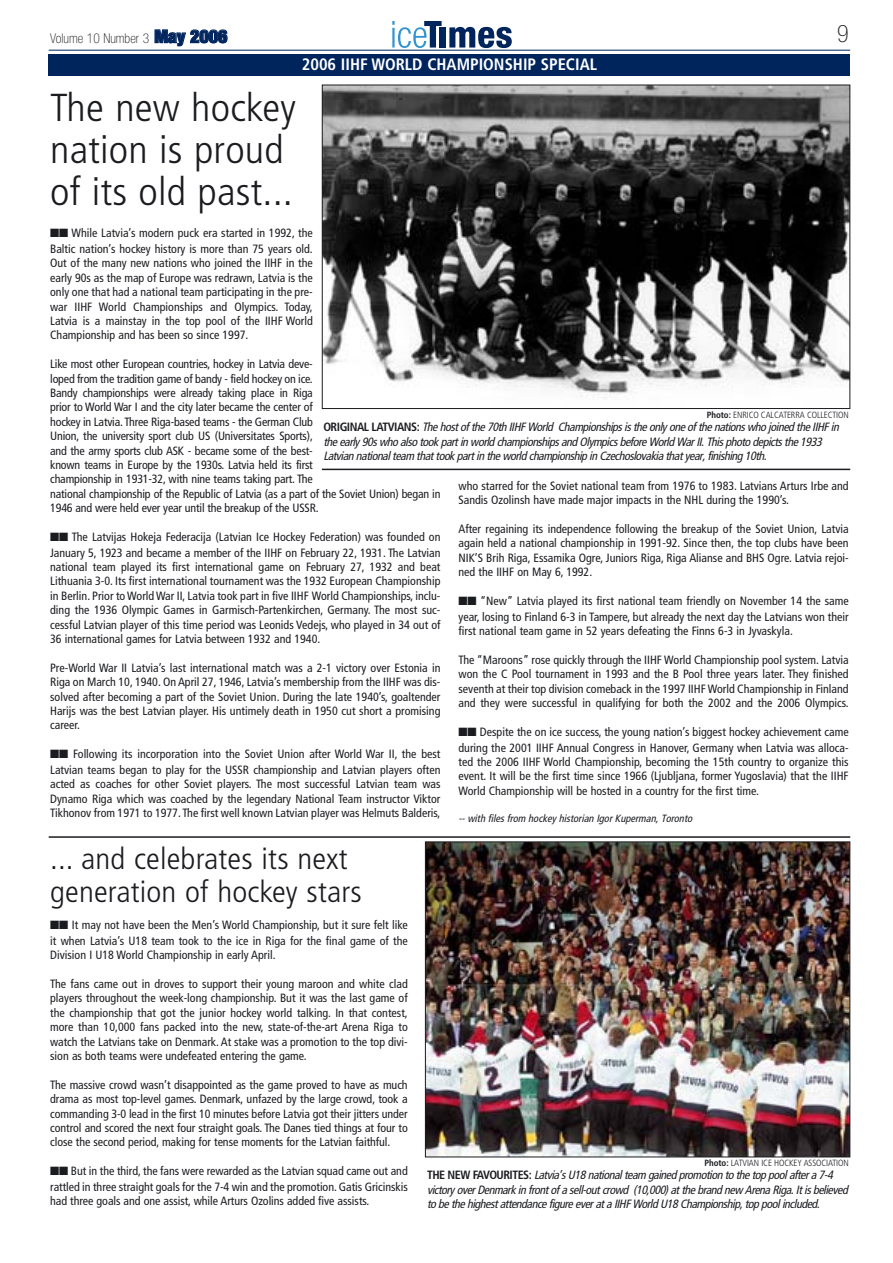
<style>
.page{position:relative;width:893px;height:1263px;background:#fff}
.page>*{position:absolute;margin:0;border:0;box-sizing:border-box;transform-origin:0 0}
.t1{font:300 condensed 39px/42px "Frutiger";letter-spacing:.005em;color:#1b1c20;scale:1.07 1}
.t2{font:300 condensed 30px/33px "Frutiger";letter-spacing:.005em;color:#1b1c20;scale:1.07 1}
.t3{font:100 condensed 24px "Helvetica Neue";color:#1b1c20}
.t4{font:700 condensed 16.5px "Frutiger";color:#fff}
.t5{font:100 condensed 13.5px "Helvetica Neue";color:#1b1c20}
.t6{font:condensed 12px/14.4px "Frutiger";color:#1b1c20}
.t7{font:italic condensed 12px/14.4px "Frutiger";letter-spacing:-.04em;color:#1b1c20}
.t8{font:italic condensed 10.5px "Frutiger";color:#1b1c20}
.t9{font:300 condensed 9px "Frutiger";letter-spacing:-.01em;color:#1b1c20}
.s1{font-weight:900;font-size:18px;color:#00255d}
.s2{font-weight:700}
.s3{font-weight:700;font-style:normal}
</style>
<div class="page">
<img style="left:324px;top:87px;width:524px;height:311px">
<img style="left:427px;top:843px;width:421px;height:312px">
<div style="left:425px;top:841px;width:425px;height:316px;border:1px solid #1b1c20"></div>
<div style="left:49px;top:55px;width:801px;height:21px;background:#00255d"></div>
<hr style="left:322px;top:469px;width:528px;height:1px;background:#1b1c20">
<hr style="left:49px;top:836px;width:801px;height:2px;background:#1b1c20">
<svg style="left:392px;top:21px;width:50px;height:27px"></svg>
<div style="left:440px;top:27px;width:6px;height:21px;background:#00255d"></div>
<svg style="left:449px;top:27px;width:63px;height:21px"></svg>
<hr style="left:49px;top:50px;width:801px;height:1px;background:#00255d">
<p class="t5" style="left:50px;top:33px;width:179px">Volume 10 Number 3 <span class="s1">May 2006</span></p>
<h3 class="t3" style="left:837px;top:24px;width:13px">9</h3>
<h3 class="t4" style="left:302px;top:58px;width:297px">2006 IIHF WORLD CHAMPIONSHIP SPECIAL</h3>
<h1 class="t1" style="left:50px;top:90px;width:231px">The new hockey nation is proud of its old past...</h1>
<p class="t6" style="left:50px;top:226px;width:264px;line-height:15.6px">■■ While Latvia’s modern puck era started in 1992, the<br>Baltic nation’s hockey history is more than 75 years old.</p>
<p class="t6" style="left:50px;top:257px;width:264px;text-align:justify">Out of the many new nations who joined the IIHF in the early 90s as the map of Europe was redrawn, Latvia is the only one that had a national team participating in the pre&shy;war IIHF World Championships and Olympics. Today, Latvia is a mainstay in the top pool of the IIHF World Championship and has been so since 1997.</p>
<p class="t6" style="left:50px;top:358px;width:392px">Like most other European countries, hockey in Latvia deve-<br>loped from the tradition game of bandy - field hockey on ice.<br>Bandy championships were already taking place in Riga<br>prior to World War I and the city later became the center of<br>hockey in Latvia.Three Riga-based teams - the German Club<br>Union, the university sport club US (Universitates Sports),<br>and the army sports club ASK - became some of the best-<br>known teams in Europe by the 1930s. Latvia held its first<br>championship in 1931-32, with nine teams taking part. The<br>national championship of the Republic of Latvia (as a part of the Soviet Union) began in 1946 and were held ever year until the breakup of the USSR.</p>
<p class="t6" style="left:50px;top:530px;width:392px;line-height:15.6px">■■ The Latvijas Hokeja Federacija (Latvian Ice Hockey Federation) was founded on<br>January 5, 1923 and became a member of the IIHF on February 22, 1931. The Latvian</p>
<p class="t6" style="left:50px;top:561px;width:392px;text-align:justify">national team played its first international game on February 27, 1932 and beat Lithuania 3-0. Its first international tournament was the 1932 European Championship in Berlin. Prior to World War II, Latvia took part in five IIHF World Championships, inclu&shy;ding the 1936 Olympic Games in Garmisch-Partenkirchen, Germany. The most suc&shy;cessful Latvian player of this time period was Leonids Vedejs, who played in 34 out of 36 international games for Latvia between 1932 and 1940.</p>
<p class="t6" style="left:50px;top:661px;width:392px;text-align:justify">Pre-World War II Latvia’s last international match was a 2-1 victory over Estonia in Riga on March 10, 1940. On April 27, 1946, Latvia’s membership from the IIHF was dis&shy;solved after becoming a part of the Soviet Union. During the late 1940’s, goaltender Harijs was the best Latvian player. His untimely death in 1950 cut short a promising career.</p>
<p class="t6" style="left:50px;top:747px;width:392px;line-height:15.6px">■■ Following its incorporation into the Soviet Union after World War II, the best<br>Latvian teams began to play for the USSR championship and Latvian players often</p>
<p class="t6" style="left:50px;top:778px;width:392px;text-align:justify">acted as coaches for other Soviet players. The most successful Latvian team was Dynamo Riga which was coached by the legendary National Team instructor Viktor Tikhonov from 1971 to 1977.The first well known Latvian player was Helmuts Balderis,</p>
<p class="t9" style="left:707px;top:411px;width:143px"><span class="s2">Photo:</span> ENRICO CALCATERRA COLLECTION</p>
<p class="t7" style="left:323px;top:421px;width:519px"><span class="s3">O R I G I N A L L AT V I A N S :</span> Thehostof the70thIIHFWorld Championshipsistheonly oneof thenationswhojoinedtheIIHFin theearly 90swhoalsotook partinworldchampionshipsandOlympicsbeforeWorldWarII.Thisphotodepictsthe1933<br>Latviannationalteam thattook partintheworldchampionshipinCzechoslovakiathatyear,finishing10th.</p>
<p class="t6" style="left:458px;top:479px;width:392px">who starred for the Soviet national team from 1976 to 1983. Latvians Arturs Irbe and<br>Sandis Ozolinsh have made major impacts in the NHL during the 1990’s.</p>
<p class="t6" style="left:458px;top:523px;width:392px;text-align:justify">After regaining its independence following the breakup of the Soviet Union, Latvia again held a national championship in 1991-92. Since then, the top clubs have been NIK’S Brih Riga, Essamika Ogre, Juniors Riga, Riga Alianse and BHS Ogre. Latvia rejoi&shy;ned the IIHF on May 6, 1992.</p>
<p class="t6" style="left:458px;top:594px;width:392px;line-height:15.6px">■■ “New” Latvia played its first national team friendly on November 14 the same year, losing to Finland 6-3 in Tampere, but already the next day the Latvians won their</p>
<p class="t6" style="left:458px;top:625px;width:336px">first national team game in 52 years defeating the Finns 6-3 in Jyvaskyla.</p>
<p class="t6" style="left:458px;top:653px;width:392px;text-align:justify">The “Maroons” rose quickly through the IIHF World Championship pool system. Latvia won the C Pool tournament in 1993 and the B Pool three years later. They finished seventh at their top division comeback in the 1997 IIHF World Championship in Finland and they were successful in qualifying for both the 2002 and the 2006 Olympics.</p>
<p class="t6" style="left:458px;top:725px;width:392px;line-height:15.6px">■■ Despite the on ice success, the young nation’s biggest hockey achievement came during the 2001 IIHF Annual Congress in Hanover, Germany when Latvia was alloca-</p>
<p class="t6" style="left:458px;top:755px;width:392px;text-align:justify">ted the 2006 IIHF World Championship, becoming the 15th country to organize this event. It will be the first time since 1966 (Ljubljana, former Yugoslavia) that the IIHF World Championship will be hosted in a country for the first time.</p>
<p class="t8" style="left:458px;top:814px;width:237px">--with filesfrom hockey historian IgorKuperman,Toronto</p>
<h2 class="t2" style="left:50px;top:844px;width:293px">... and celebrates its next generation of hockey stars</h2>
<p class="t6" style="left:50px;top:918px;width:359px;line-height:15.6px">■■ It may not have been the Men’s World Championship, but it sure felt like it when Latvia’s U18 team took to the ice in Riga for the final game of the</p>
<p class="t6" style="left:50px;top:949px;width:227px">Division I U18 World Championship in early April.</p>
<p class="t6" style="left:50px;top:977px;width:359px;text-align:justify">The fans came out in droves to support their young maroon and white clad players throughout the week-long championship. But it was the last game of the championship that got the junior hockey world talking. In that contest, more than 10,000 fans packed into the new, state-of-the-art Arena Riga to watch the Latvians take on Denmark. At stake was a promotion to the top divi&shy;sion as both teams were undefeated entering the game.</p>
<p class="t6" style="left:50px;top:1078px;width:359px;text-align:justify">The massive crowd wasn’t disappointed as the game proved to have as much drama as most top-level games. Denmark, unfazed by the large crowd, took a commanding 3-0 lead in the first 10 minutes before Latvia got their jitters under control and scored the next four straight goals. The Danes tied things at four to close the second period, making for tense moments for the Latvian faithful.</p>
<p class="t6" style="left:50px;top:1164px;width:359px;line-height:15.6px">■■ But in the third, the fans were rewarded as the Latvian squad came out and rattled in three straight goals for the 7-4 win and the promotion. Gatis Gricinskis</p>
<p class="t6" style="left:50px;top:1195px;width:321px">had three goals and one assist, while Arturs Ozolins added five assists.</p>
<p class="t9" style="left:705px;top:1160px;width:146px"><span class="s2">Photo:</span> LATVIAN ICE HOCKEY ASSOCIATION</p>
<p class="t7" style="left:427px;top:1169px;width:425px"><span class="s3">T H E N E W FAV O U R I T E S :</span> Latvia’sU18nationalteam gainedpromotiontothetoppoolaftera7-4 victory overDenmark infrontof asell-outcrowd (10,000)atthebrandnew ArenaRiga.Itisbelieved tobethehighestattendancefigureeverataIIHF WorldU18Championship,toppoolincluded.</p>
</div>
